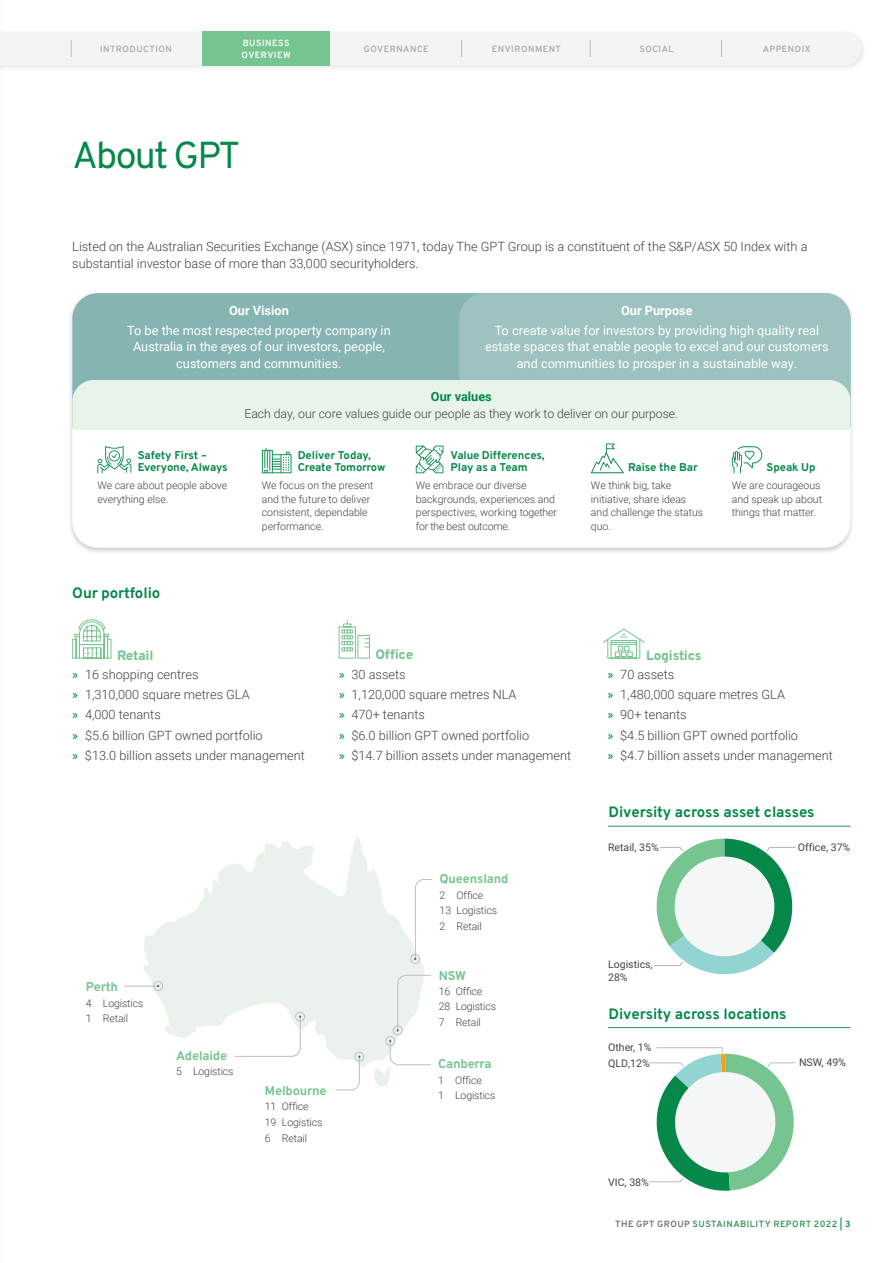
<style>
.page{position:relative;width:893px;height:1263px;background:#fff}
.page>*{position:absolute;margin:0;border:0;box-sizing:border-box;transform-origin:0 0}
.t1{font:37.5px "Overpass";letter-spacing:-.05em;color:#058849}
.t2{font:700 15px "Overpass";letter-spacing:-.005em;color:#058849}
.t3{font:800 13.5px "Overpass";letter-spacing:-.02em;color:#76c591}
.t4{font:300 12.75px/20.4px "Roboto";color:#414042}
.t5{font:12.75px/16.2px "Roboto";color:#fff;text-align:center}
.t6{font:700 12.75px "Overpass";letter-spacing:-.015em;color:#76c591}
.t7{font:700 12.75px "Roboto";color:#fff}
.t8{font:700 12.75px "Roboto";color:#058849}
.t9{font:300 12.3px "Roboto";letter-spacing:-.005em;color:#414042}
.t10{font:700 11.25px/12px "Overpass";letter-spacing:-.01em;color:#058849}
.t11{font:10.65px "Roboto";color:#464547}
.t12{font:300 10.5px/13.5px "Roboto";color:#414042}
.t13{font:10.5px/12.6px "Roboto";color:#464547}
.t14{font:600 9px "Overpass";letter-spacing:.055em;color:#aaacaf}
.t15{font:600 9px "Overpass";letter-spacing:.055em;color:#339157}
.t16{font:600 9px/11.2px "Overpass";letter-spacing:.055em;color:#fff}
.s1{font-weight:400;color:#058849}
.s2{color:#6d6e71}
.s3{color:#058849}
</style>
<div class="page">
<svg style="left:338px;top:620px;width:32px;height:39px"></svg>
<svg style="left:602px;top:628px;width:43px;height:31px"></svg>
<svg style="left:72px;top:619px;width:40px;height:40px"></svg>
<div style="left:67px;top:291px;width:788px;height:263px;background:#000;opacity:.2"></div>
<div style="left:72px;top:293px;width:778px;height:255px;background:#fff;border-radius:26px"></div>
<div style="left:72px;top:293px;width:387px;height:87px;background:#86b4b2"></div>
<div style="left:459px;top:293px;width:391px;height:87px;background:#9dc2c0"></div>
<svg style="left:97px;top:446px;width:34px;height:27px"></svg>
<svg style="left:262px;top:448px;width:29px;height:25px"></svg>
<svg style="left:416px;top:446px;width:27px;height:27px"></svg>
<svg style="left:591px;top:443px;width:33px;height:30px"></svg>
<svg style="left:732px;top:446px;width:30px;height:27px"></svg>
<div style="left:72px;top:380px;width:778px;height:50px;background:#e8f4ea"></div>
<svg style="left:139px;top:837px;width:287px;height:230px"></svg>
<div style="left:411px;top:954px;width:9px;height:9px;border:1px solid #bcbec0;border-radius:50%"></div>
<svg style="left:414px;top:879px;width:19px;height:81px"></svg>
<div style="left:393px;top:1026px;width:9px;height:9px;border:1px solid #bcbec0;border-radius:50%"></div>
<svg style="left:397px;top:975px;width:35px;height:56px"></svg>
<div style="left:386px;top:1036px;width:9px;height:10px;border:1px solid #bcbec0;border-radius:50%"></div>
<svg style="left:372px;top:1040px;width:59px;height:47px"></svg>
<svg style="left:335px;top:1055px;width:25px;height:35px"></svg>
<div style="left:355px;top:1052px;width:9px;height:9px;border:1px solid #bcbec0;border-radius:50%"></div>
<svg style="left:235px;top:1015px;width:66px;height:42px"></svg>
<div style="left:295px;top:1012px;width:10px;height:9px;border:1px solid #bcbec0;border-radius:50%"></div>
<hr style="left:124px;top:986px;width:34px;height:1px;background:#bcbec0">
<div style="left:153px;top:981px;width:10px;height:10px;border:1px solid #bcbec0;border-radius:50%"></div>
<svg style="left:654px;top:839px;width:142px;height:136px"></svg>
<div style="left:675px;top:856px;width:99px;height:100px;background:#f5f6f6;border-radius:50%"></div>
<svg style="left:648px;top:1047px;width:148px;height:144px"></svg>
<div style="left:675px;top:1072px;width:100px;height:100px;background:#f5f6f6;border-radius:50%"></div>
<hr style="left:608px;top:1027px;width:242px;height:1px;background:#339157">
<hr style="left:608px;top:826px;width:242px;height:1px;background:#339157">
<div style="left:0;top:29px;width:867px;height:43px;background:#f4f4f4"></div>
<svg style="left:0;top:40px;width:861px;height:26px"></svg>
<div style="left:202px;top:32px;width:128px;height:34px;background:#76c591"></div>
<p class="t16" style="left:242px;top:37px;width:51px">BUSINESS<br>OVERVIEW</p>
<p class="t14" style="left:100px;top:42px;width:73px">INTRODUCTION</p>
<p class="t14" style="left:364px;top:42px;width:66px">GOVERNANCE</p>
<p class="t14" style="left:492px;top:42px;width:71px">ENVIRONMENT</p>
<p class="t14" style="left:639px;top:42px;width:36px">SOCIAL</p>
<p class="t14" style="left:763px;top:42px;width:49px">APPENDIX</p>
<h1 class="t1" style="left:73px;top:125px;width:169px">About GPT</h1>
<p class="t4" style="left:72px;top:238px;width:737px;line-height:16.2px">Listed on the Australian Securities Exchange (ASX) since 1971, today The GPT Group is a constituent of the S&amp;P/ASX 50 Index with a substantial investor base of more than 33,000 securityholders.</p>
<p class="t7" style="left:229px;top:301px;width:61px">Our Vision</p>
<p class="t5" style="left:127px;top:322px;width:265px">To be the most respected property company in<br>Australia in the eyes of our investors, people, customers and communities.</p>
<p class="t7" style="left:621px;top:301px;width:73px">Our Purpose</p>
<p class="t5" style="left:485px;top:322px;width:345px">To create value for investors by providing high quality real estate spaces that enable people to excel and our customers and communities to prosper in a sustainable way.</p>
<p class="t8" style="left:431px;top:387px;width:62px">Our values</p>
<p class="t9" style="left:244px;top:405px;width:435px">Each day, our core values guide our people as they work to deliver on our purpose.</p>
<p class="t10" style="left:138px;top:449px;width:92px">Safety First –<br>Everyone, Always</p>
<p class="t10" style="left:298px;top:449px;width:89px">Deliver Today,<br>Create Tomorrow</p>
<p class="t10" style="left:451px;top:449px;width:95px">Value Differences,<br>Play as a Team</p>
<p class="t10" style="left:628px;top:461px;width:71px">Raise the Bar</p>
<p class="t10" style="left:766px;top:461px;width:51px">Speak Up</p>
<p class="t12" style="left:97px;top:478px;width:131px">We care about people above everything else.</p>
<p class="t12" style="left:262px;top:478px;width:113px">We focus on the present and the future to deliver consistent, dependable performance.</p>
<p class="t12" style="left:416px;top:478px;width:143px">We embrace our diverse backgrounds, experiences and perspectives, working together for the best outcome.</p>
<p class="t12" style="left:591px;top:478px;width:114px">We think big, take initiative, share ideas and challenge the status quo.</p>
<p class="t12" style="left:732px;top:478px;width:92px">We are courageous and speak up about things that matter.</p>
<p class="t2" style="left:72px;top:581px;width:90px">Our portfolio</p>
<p class="t3" style="left:117px;top:644px;width:38px">Retail</p>
<p class="t3" style="left:375px;top:644px;width:39px">Office</p>
<p class="t3" style="left:646px;top:644px;width:57px">Logistics</p>
<p class="t4" style="left:72px;top:663px;width:234px"><span class="s1">»</span> 16 shopping centres<br><span class="s1">»</span> 1,310,000 square metres GLA<br><span class="s1">»</span> 4,000 tenants<br><span class="s1">»</span> $5.6 billion GPT owned portfolio<br><span class="s1">»</span> $13.0 billion assets under management</p>
<p class="t4" style="left:339px;top:663px;width:234px"><span class="s1">»</span> 30 assets<br><span class="s1">»</span> 1,120,000 square metres NLA<br><span class="s1">»</span> 470+ tenants<br><span class="s1">»</span> $6.0 billion GPT owned portfolio<br><span class="s1">»</span> $14.7 billion assets under management</p>
<p class="t6" style="left:86px;top:976px;width:34px">Perth</p>
<p class="t12" style="left:86px;top:994px;width:59px;line-height:15.6px">4 Logistics<br>1 Retail</p>
<p class="t6" style="left:176px;top:1045px;width:53px">Adelaide</p>
<p class="t12" style="left:176px;top:1064px;width:59px">5 Logistics</p>
<p class="t6" style="left:265px;top:1080px;width:63px">Melbourne</p>
<p class="t12" style="left:265px;top:1098px;width:59px;line-height:15.6px">11 Office<br>19 Logistics<br>6 Retail</p>
<p class="t6" style="left:440px;top:868px;width:70px">Queensland</p>
<p class="t12" style="left:440px;top:886px;width:59px;line-height:15.6px">2 Office<br>13 Logistics<br>2 Retail</p>
<p class="t6" style="left:439px;top:965px;width:29px">NSW</p>
<p class="t12" style="left:439px;top:983px;width:59px;line-height:15.6px">16 Office<br>28 Logistics<br>7 Retail</p>
<p class="t6" style="left:438px;top:1054px;width:55px">Canberra</p>
<p class="t12" style="left:438px;top:1072px;width:59px;line-height:15.6px">1 Office<br>1 Logistics</p>
<p class="t4" style="left:607px;top:663px;width:227px"><span class="s1">»</span> 70 assets<br><span class="s1">»</span> 1,480,000 square metres GLA<br><span class="s1">»</span> 90+ tenants<br><span class="s1">»</span> $4.5 billion GPT owned portfolio<br><span class="s1">»</span> $4.7 billion assets under management</p>
<p class="t2" style="left:608px;top:800px;width:208px">Diversity across asset classes</p>
<p class="t13" style="left:608px;top:842px;width:52px">Retail, 35%</p>
<p class="t13" style="left:798px;top:842px;width:54px">Office, 37%</p>
<p class="t13" style="left:608px;top:959px;width:46px">Logistics,<br>28%</p>
<p class="t2" style="left:608px;top:1001px;width:180px">Diversity across locations</p>
<p class="t11" style="left:608px;top:1043px;width:45px">Other, 1%</p>
<p class="t11" style="left:608px;top:1059px;width:43px">QLD,12%</p>
<p class="t11" style="left:799px;top:1058px;width:49px">NSW, 49%</p>
<p class="t11" style="left:608px;top:1177px;width:42px">VIC, 38%</p>
<p class="t15" style="left:615px;top:1217px;width:237px"><span class="s2">THE GPT GROUP</span> SUSTAINABILITY REPORT 2022 <span class="s3">| 3</span></p>
</div>
